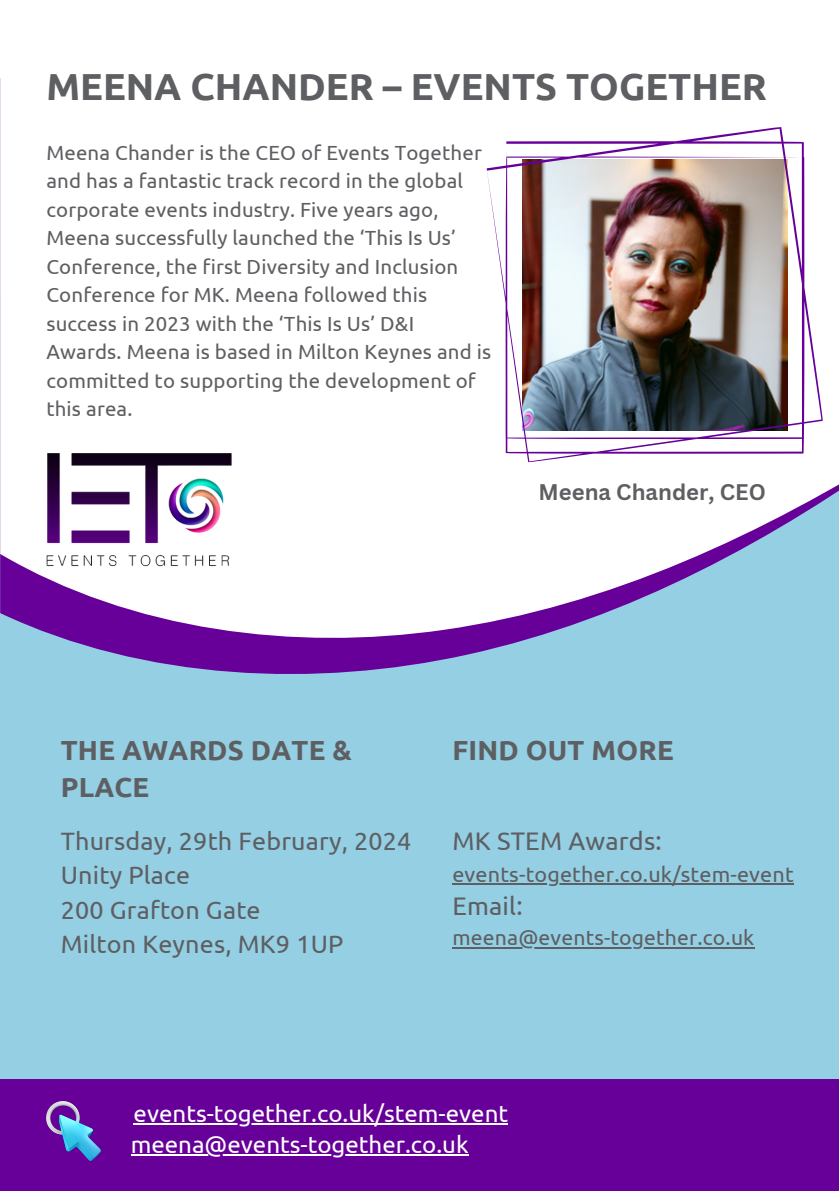
<style>
.page{position:relative;width:839px;height:1191px;background:#fff}
.page>*{position:absolute;margin:0;border:0;box-sizing:border-box;transform-origin:0 0}
.t1{font:700 37.6px "Ubuntu";color:#5e5f62}
.t2{font:700 27.6px/37.6px "Ubuntu";letter-spacing:.01em;color:#5e5f62}
.t3{font:25.4px "Ubuntu";letter-spacing:.01em;color:#5e5f62}
.t4{font:25px "Ubuntu";letter-spacing:.01em;color:#5e5f62}
.t5{font:24px "Ubuntu";color:#fff}
.t6{font:700 22px "Canva Sans";color:#5e5f62}
.t7{font:21.6px "Ubuntu";letter-spacing:.01em;color:#5e5f62}
.t8{font:21.2px "Ubuntu";letter-spacing:.01em;color:#5e5f62}
.t9{font:20.4px/28.6px "Ubuntu";letter-spacing:.01em;color:#5e5f62}
</style>
<div class="page">
<div style="left:0;top:295px;width:838px;height:786px;background:#94cfe3"></div>
<svg style="left:106px;top:651px;width:377px;height:23px;fill:#609"></svg>
<svg style="left:0;top:78px;width:838px;height:573px;fill:#fff"></svg>
<div style="left:0;top:1079px;width:838px;height:112px;background:#609"></div>
<img style="left:46px;top:1102px;width:54px;height:58px">
<img style="left:486px;top:127px;width:337px;height:336px">
<img style="left:22px;top:430px;width:234px;height:157px">
<hr style="left:452px;top:884px;width:341px;height:1px;background:#5e5f62">
<hr style="left:452px;top:947px;width:302px;height:2px;background:#5e5f62">
<hr style="left:134px;top:1123px;width:374px;height:2px;background:#fff">
<hr style="left:131px;top:1154px;width:337px;height:2px;background:#fff">
<p class="t1" style="left:46px;top:65px;width:722px">MEENA CHANDER – EVENTS TOGETHER</p>
<p class="t9" style="left:46px;top:138px;width:446px">Meena Chander is the CEO of Events Together and has a fantastic track record in the global corporate events industry. Five years ago, Meena successfully launched the ‘This Is Us’ Conference, the first Diversity and Inclusion Conference for MK. Meena followed this success in 2023 with the ‘This Is Us’ D&amp;I Awards. Meena is based in Milton Keynes and is committed to supporting the development of this area.</p>
<p class="t6" style="left:538px;top:477px;width:229px">Meena Chander, CEO</p>
<p class="t2" style="left:61px;top:731px;width:292px">THE AWARDS DATE &amp;<br>PLACE</p>
<p class="t2" style="left:452px;top:731px;width:223px">FIND OUT MORE</p>
<p class="t4" style="left:61px;top:827px;width:352px">Thursday, 29th February, 2024</p>
<p class="t4" style="left:61px;top:861px;width:131px">Unity Place</p>
<p class="t4" style="left:61px;top:896px;width:201px">200 Grafton Gate</p>
<p class="t4" style="left:61px;top:930px;width:284px">Milton Keynes, MK9 1UP</p>
<p class="t3" style="left:452px;top:827px;width:211px">MK STEM Awards:</p>
<p class="t7" style="left:452px;top:862px;width:343px">events-together.co.uk/stem-event</p>
<p class="t3" style="left:452px;top:892px;width:72px">Email:</p>
<p class="t8" style="left:452px;top:926px;width:303px">meena@events-together.co.uk</p>
<p class="t5" style="left:134px;top:1099px;width:376px">events-together.co.uk/stem-event</p>
<p class="t5" style="left:131px;top:1130px;width:339px">meena@events-together.co.uk</p>
</div>
